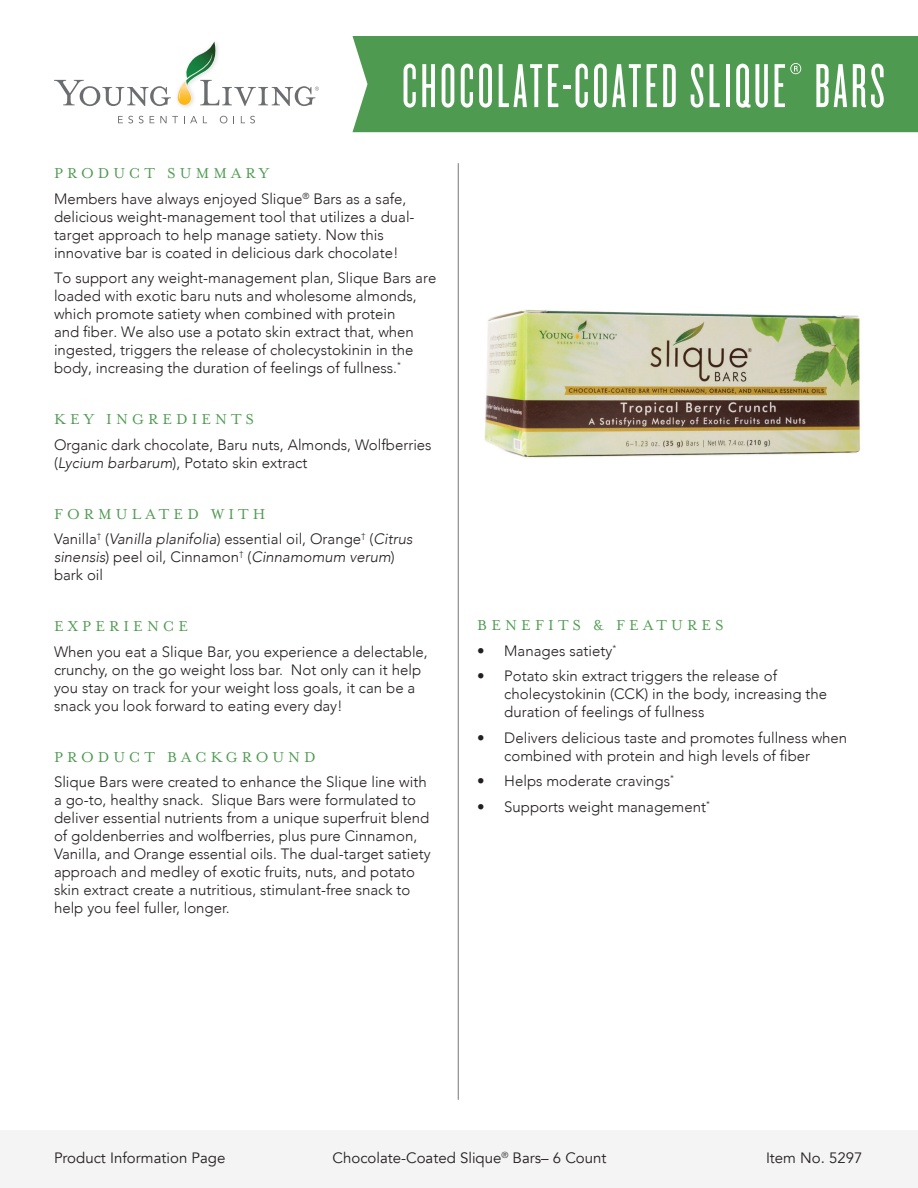
<style>
.page{position:relative;width:918px;height:1188px;background:#fff}
.page>*{position:absolute;margin:0;border:0;box-sizing:border-box;transform-origin:0 0}
.t1{font:64.5px "Knockout 26 Junior Flywght";letter-spacing:.05em;color:#fff}
.t2{font:16.5px "Mrs Eaves OT";letter-spacing:.25em;color:#4e9a50}
.t3{font:300 15px/18px "Avenir";color:#231f20}
.t4{font:15px "Avenir";color:#231f20}
.s1{font-style:italic}
</style>
<div class="page">
<img style="left:177px;top:94px;width:11px;height:13px">
<svg style="left:54px;top:80px;width:117px;height:26px"></svg>
<svg style="left:178px;top:41px;width:141px;height:65px"></svg>
<svg style="left:118px;top:116px;width:15px;height:7px"></svg>
<svg style="left:139px;top:116px;width:5px;height:7px"></svg>
<svg style="left:150px;top:116px;width:4px;height:7px"></svg>
<svg style="left:160px;top:116px;width:18px;height:7px"></svg>
<svg style="left:184px;top:116px;width:13px;height:7px"></svg>
<svg style="left:220px;top:116px;width:7px;height:7px"></svg>
<svg style="left:241px;top:116px;width:14px;height:7px"></svg>
<div style="left:0;top:1130px;width:918px;height:58px;background:#f4f4f4"></div>
<hr style="left:458px;top:163px;width:1px;height:937px;background:#777779">
<div style="left:352px;top:36px;width:566px;height:96px;background:#4e9a50"></div>
<img style="left:484px;top:309px;width:376px;height:149px">
<p class="t1" style="left:402px;top:50px;width:484px">CHOCOLATE-COATED SLIQUE® BARS</p>
<p class="t2" style="left:54px;top:164px;width:217px">PRODUCT SUMMARY</p>
<p class="t3" style="left:54px;top:190px;width:362px">Members have always enjoyed Slique<sup>®</sup> Bars as a safe, delicious weight-management tool that utilizes a dual&shy;target approach to help manage satiety. Now this innovative bar is coated in delicious dark chocolate!</p>
<p class="t3" style="left:54px;top:269px;width:384px">To support any weight-management plan, Slique Bars are loaded with exotic baru nuts and wholesome almonds, which promote satiety when combined with protein<br>and fiber. We also use a potato skin extract that, when ingested, triggers the release of cholecystokinin in the body, increasing the duration of feelings of fullness.<sup>*</sup></p>
<p class="t2" style="left:54px;top:410px;width:202px">KEY INGREDIENTS</p>
<p class="t3" style="left:54px;top:436px;width:379px">Organic dark chocolate, Baru nuts, Almonds, Wolfberries (<span class="s1">Lycium barbarum</span>), Potato skin extract</p>
<p class="t2" style="left:54px;top:505px;width:213px">FORMULATED WITH</p>
<p class="t3" style="left:54px;top:530px;width:360px">Vanilla<sup>†</sup> (<span class="s1">Vanilla planifolia</span>) essential oil, Orange<sup>†</sup> (<span class="s1">Citrus sinensis</span>) peel oil, Cinnamon<sup>†</sup> (<span class="s1">Cinnamomum verum</span>) bark oil</p>
<p class="t2" style="left:54px;top:617px;width:136px">EXPERIENCE</p>
<p class="t3" style="left:54px;top:643px;width:375px">When you eat a Slique Bar, you experience a delectable, crunchy, on the go weight loss bar. Not only can it help you stay on track for your weight loss goals, it can be a snack you look forward to eating every day!</p>
<p class="t2" style="left:54px;top:748px;width:263px">PRODUCT BACKGROUND</p>
<p class="t3" style="left:54px;top:773px;width:378px">Slique Bars were created to enhance the Slique line with a go-to, healthy snack. Slique Bars were formulated to deliver essential nutrients from a unique superfruit blend of goldenberries and wolfberries, plus pure Cinnamon, Vanilla, and Orange essential oils. The dual-target satiety approach and medley of exotic fruits, nuts, and potato skin extract create a nutritious, stimulant-free snack to help you feel fuller, longer.</p>
<p class="t2" style="left:477px;top:617px;width:248px">BENEFITS &amp; FEATURES</p>
<p class="t3" style="left:477px;top:642px;width:140px">• Manages satiety<sup>*</sup></p>
<p class="t3" style="left:504px;top:667px;width:324px;text-indent:-27px">• Potato skin extract triggers the release of cholecystokinin (CCK) in the body, increasing the duration of feelings of fullness</p>
<p class="t3" style="left:504px;top:729px;width:344px;text-indent:-27px">• Delivers delicious taste and promotes fullness when combined with protein and high levels of fiber</p>
<p class="t3" style="left:477px;top:772px;width:198px">• Helps moderate cravings<sup>*</sup></p>
<p class="t3" style="left:477px;top:798px;width:234px">• Supports weight management<sup>*</sup></p>
<p class="t4" style="left:54px;top:1148px;width:173px">Product Information Page</p>
<p class="t4" style="left:333px;top:1148px;width:275px">Chocolate-Coated Slique<sup>®</sup> Bars– 6 Count</p>
<p class="t4" style="left:766px;top:1148px;width:98px">Item No. 5297</p>
</div>
